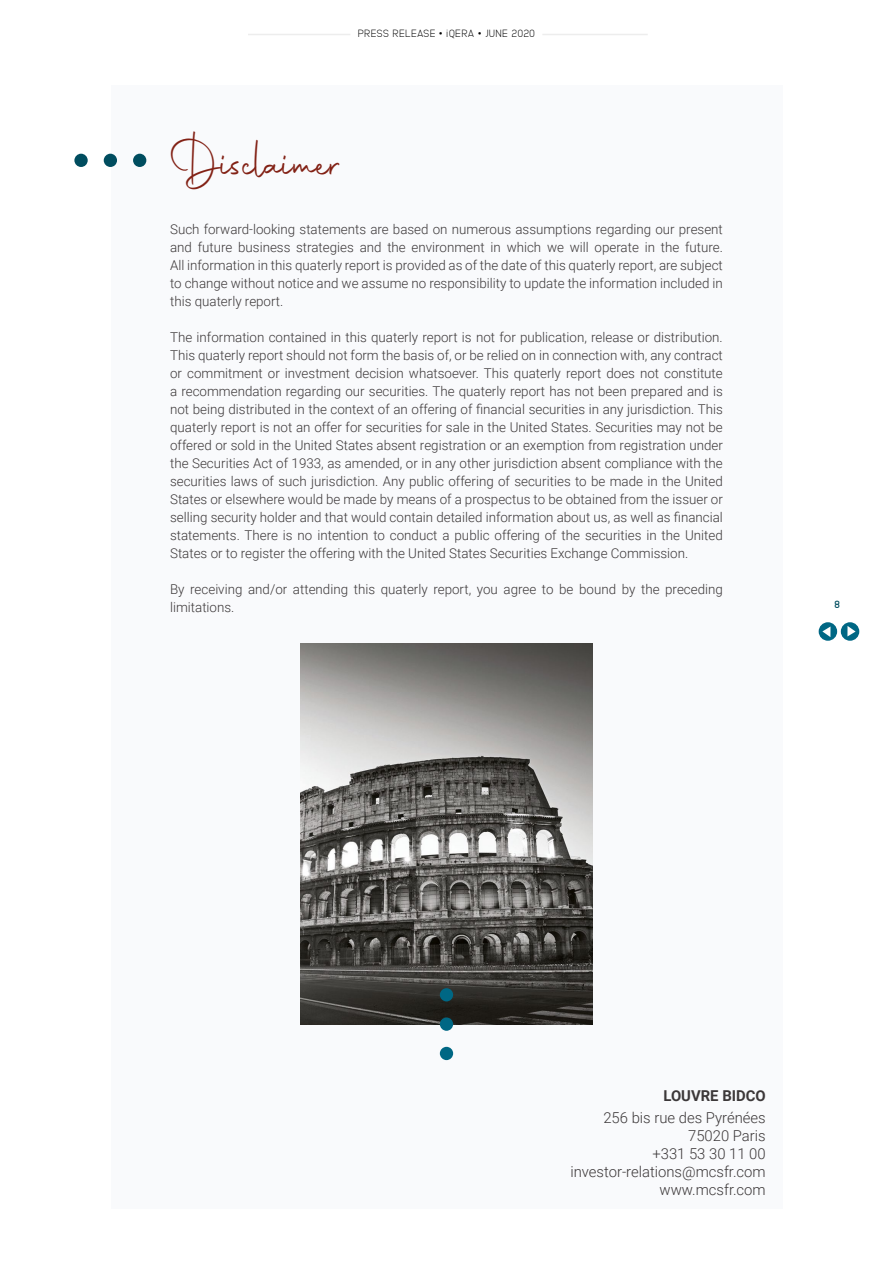
<style>
.page{position:relative;width:893px;height:1263px;background:#fff}
.page>*{position:absolute;margin:0;border:0;box-sizing:border-box;transform-origin:0 0}
.t1{font:57px "Autography";color:#822115;scale:.75 1}
.t2{font:300 15px/18px "Roboto";color:#3c3839;text-align:right}
.t3{font:700 15px "Roboto";color:#3c3839}
.t4{font:300 13.5px/18px "Roboto";color:#3c3839;text-align:justify}
.t5{font:200 10.5px "Anodina";letter-spacing:.005em;color:#000}
.t6{font:700 10.5px "Anodina";color:#004d5f}
</style>
<div class="page">
<hr style="left:248px;top:34px;width:102px;height:1px;background:#ededed">
<hr style="left:542px;top:34px;width:106px;height:1px;background:#ededed">
<div style="left:841px;top:622px;width:18px;height:19px;background:#006784;border-radius:50%"></div>
<svg style="left:847px;top:626px;width:9px;height:10px"></svg>
<svg style="left:819px;top:622px;width:18px;height:19px"></svg>
<svg style="left:822px;top:626px;width:8px;height:11px"></svg>
<div style="left:111px;top:85px;width:671px;height:1124px;background:#f9fafc"></div>
<div style="left:74px;top:154px;width:14px;height:13px;background:#004d5f;border-radius:50%"></div>
<div style="left:104px;top:154px;width:13px;height:13px;background:#004d5f;border-radius:50%"></div>
<div style="left:133px;top:154px;width:13px;height:13px;background:#004d5f;border-radius:50%"></div>
<img style="left:301px;top:644px;width:291px;height:380px">
<div style="left:440px;top:1047px;width:13px;height:13px;background:#006784;border-radius:50%"></div>
<div style="left:440px;top:1017px;width:13px;height:14px;background:#006784;border-radius:50%"></div>
<div style="left:440px;top:988px;width:13px;height:13px;background:#006784;border-radius:50%"></div>
<p class="t5" style="left:358px;top:26px;width:179px">PRESS RELEASE • iQERA • JUNE 2020</p>
<h1 class="t1" style="left:170px;top:125px;width:232px">Disclaimer</h1>
<p class="t4" style="left:170px;top:220px;width:554px">Such forward-looking statements are based on numerous assumptions regarding our present and future business strategies and the environment in which we will operate in the future.<br>All information in this quaterly report is provided as of the date of this quaterly report, are subject to change without notice and we assume no responsibility to update the information included in this quaterly report.</p>
<p class="t4" style="left:170px;top:328px;width:554px">The information contained in this quaterly report is not for publication, release or distribution.<br>This quaterly report should not form the basis of, or be relied on in connection with, any contract or commitment or investment decision whatsoever. This quaterly report does not constitute a recommendation regarding our securities. The quaterly report has not been prepared and is not being distributed in the context of an offering of financial securities in any jurisdiction. This quaterly report is not an offer for securities for sale in the United States. Securities may not be offered or sold in the United States absent registration or an exemption from registration under the Securities Act of 1933, as amended, or in any other jurisdiction absent compliance with the securities laws of such jurisdiction. Any public offering of securities to be made in the United States or elsewhere would be made by means of a prospectus to be obtained from the issuer or selling security holder and that would contain detailed information about us, as well as financial statements. There is no intention to conduct a public offering of the securities in the United States or to register the offering with the United States Securities Exchange Commission.</p>
<p class="t4" style="left:170px;top:580px;width:554px">By receiving and/or attending this quaterly report, you agree to be bound by the preceding limitations.</p>
<p class="t6" style="left:834px;top:597px;width:8px">8</p>
<p class="t3" style="left:663px;top:1085px;width:104px">LOUVRE BIDCO</p>
<p class="t2" style="left:570px;top:1108px;width:197px">256 bis rue des Pyrénées<br>75020 Paris<br>+331 53 30 11 00 investor-relations@mcsfr.com www.mcsfr.com</p>
</div>
